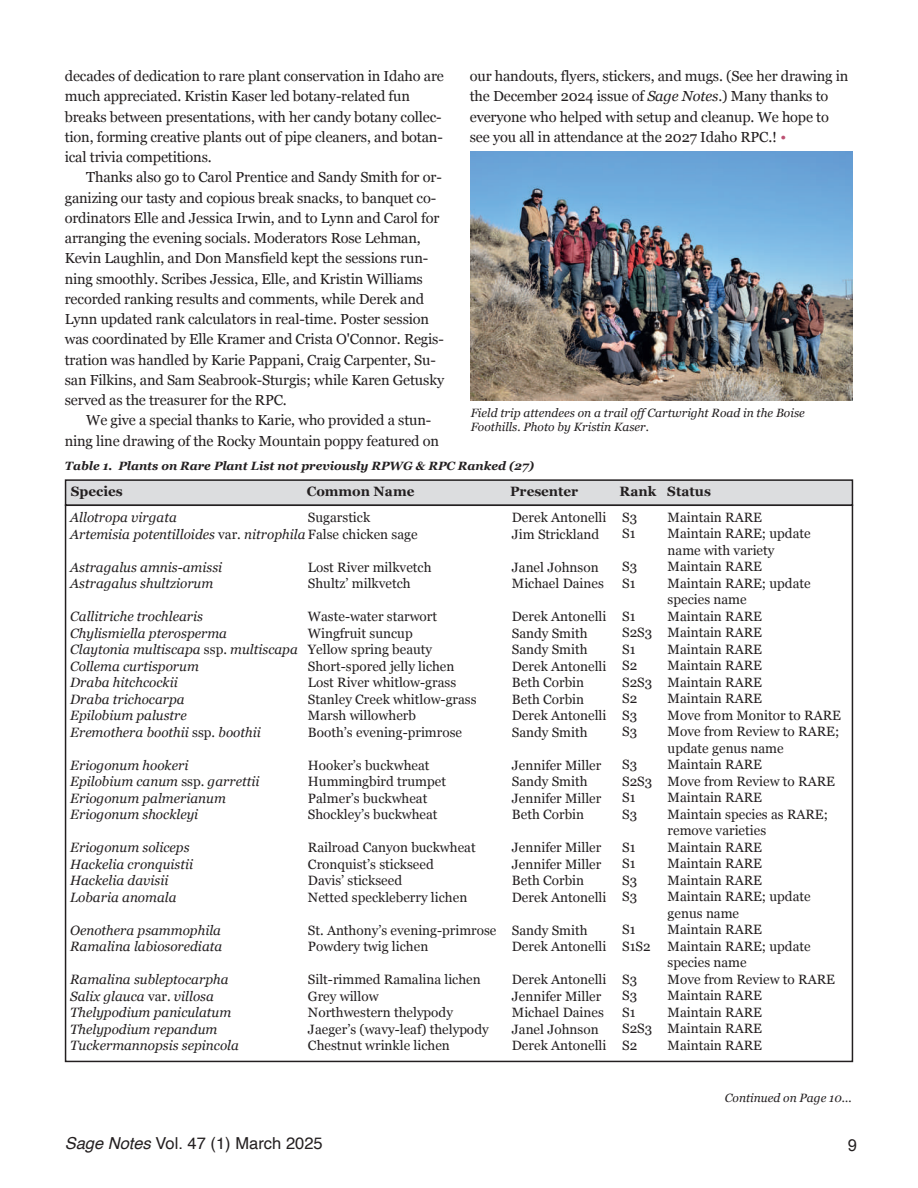
<style>
.page{position:relative;width:918px;height:1188px;background:#fff}
.page>*{position:absolute;margin:0;border:0;box-sizing:border-box;transform-origin:0 0}
.t1{font:16.5px "Helvetica";color:#231f20}
.t2{font:16.5px "Arial";color:#231f20}
.t3{font:14.55px/20.2px "Georgia";letter-spacing:-.01em;color:#231f20}
.t4{font:13.5px/16.5px "Georgia";color:#231f20}
.t5{font:italic 13.5px/16.5px "Georgia";letter-spacing:.005em;color:#231f20}
.t6{font:700 13.5px "Georgia";color:#231f20}
.t7{font:italic 12px/14.7px "Georgia";letter-spacing:.005em;color:#231f20}
.t8{font:italic 700 12px "Georgia";color:#231f20}
.s1{font-style:italic}
.s2{font-size:15px;color:#bc5172}
.s3{font-style:normal}
</style>
<div class="page">
<div style="left:66px;top:480px;width:786px;height:25px;background:#dcdddf"></div>
<div style="left:65px;top:479px;width:788px;height:27px;border:2px solid #231f20"></div>
<img style="left:471px;top:152px;width:382px;height:249px">
<p class="t3" style="left:65px;top:66px;width:381px">decades of dedication to rare plant conservation in Idaho are much appreciated. Kristin Kaser led botany-related fun breaks between presentations, with her candy botany collec&shy;tion, forming creative plants out of pipe cleaners, and botan&shy;ical trivia competitions.</p>
<p class="t3" style="left:65px;top:167px;width:381px;text-indent:21px">Thanks also go to Carol Prentice and Sandy Smith for or&shy;ganizing our tasty and copious break snacks, to banquet co&shy;ordinators Elle and Jessica Irwin, and to Lynn and Carol for arranging the evening socials. Moderators Rose Lehman, Kevin Laughlin, and Don Mansfield kept the sessions run&shy;ning smoothly. Scribes Jessica, Elle, and Kristin Williams recorded ranking results and comments, while Derek and Lynn updated rank calculators in real-time. Poster session was coordinated by Elle Kramer and Crista O'Connor. Regis&shy;tration was handled by Karie Pappani, Craig Carpenter, Su&shy;san Filkins, and Sam Seabrook-Sturgis; while Karen Getusky served as the treasurer for the RPC.</p>
<p class="t3" style="left:65px;top:410px;width:376px;text-indent:21px">We give a special thanks to Karie, who provided a stun&shy;ning line drawing of the Rocky Mountain poppy featured on</p>
<p class="t3" style="left:470px;top:66px;width:380px">our handouts, flyers, stickers, and mugs. (See her drawing in the December 2024 issue of <span class="s1">Sage Notes</span>.) Many thanks to everyone who helped with setup and cleanup. We hope to see you all in attendance at the 2027 Idaho RPC.! <span class="s2">•</span></p>
<p class="t7" style="left:471px;top:405px;width:336px">Field trip attendees on a trail off Cartwright Road in the Boise<br>Foothills. Photo by Kristin Kaser.</p>
<p class="t8" style="left:65px;top:459px;width:471px">Table 1. Plants on Rare Plant List not previously RPWG &amp; RPC Ranked (27)</p>
<p class="t6" style="left:71px;top:483px;width:53px">Species</p>
<p class="t6" style="left:307px;top:483px;width:109px">Common Name</p>
<p class="t6" style="left:510px;top:483px;width:70px">Presenter</p>
<p class="t6" style="left:620px;top:483px;width:93px">Rank Status</p>
<p class="t5" style="left:70px;top:509px;width:349px">Allotropa virgata<br>Artemisia potentilloides <span class="s3">var.</span> nitrophila <span class="s3">False chicken sage</span></p>
<p class="t5" style="left:70px;top:559px;width:154px">Astragalus amnis-amissi<br>Astragalus shultziorum</p>
<p class="t5" style="left:70px;top:608px;width:229px">Callitriche trochlearis<br>Chylismiella pterosperma<br>Claytonia multiscapa <span class="s3">ssp.</span> multiscapa<br>Collema curtisporum<br>Draba hitchcockii<br>Draba trichocarpa<br>Epilobium palustre<br>Eremothera boothii <span class="s3">ssp.</span> boothii</p>
<p class="t5" style="left:70px;top:757px;width:191px">Eriogonum hookeri<br>Epilobium canum <span class="s3">ssp.</span> garrettii<br>Eriogonum palmerianum<br>Eriogonum shockleyi</p>
<p class="t5" style="left:70px;top:839px;width:124px">Eriogonum soliceps<br>Hackelia cronquistii<br>Hackelia davisii<br>Lobaria anomala</p>
<p class="t5" style="left:70px;top:922px;width:154px">Oenothera psammophila<br>Ramalina labiosorediata</p>
<p class="t5" style="left:70px;top:971px;width:170px">Ramalina subleptocarpha<br>Salix glauca <span class="s3">var.</span> villosa<br>Thelypodium paniculatum<br>Thelypodium repandum<br>Tuckermannopsis sepincola</p>
<p class="t4" style="left:308px;top:509px;width:64px">Sugarstick</p>
<p class="t4" style="left:308px;top:559px;width:125px">Lost River milkvetch<br>Shultz’ milkvetch</p>
<p class="t4" style="left:308px;top:608px;width:170px">Waste-water starwort<br>Wingfruit suncup<br>Yellow spring beauty<br>Short-spored jelly lichen<br>Lost River whitlow-grass<br>Stanley Creek whitlow-grass<br>Marsh willowherb<br>Booth’s evening-primrose</p>
<p class="t4" style="left:308px;top:757px;width:140px">Hooker’s buckwheat<br>Hummingbird trumpet<br>Palmer’s buckwheat<br>Shockley’s buckwheat</p>
<p class="t4" style="left:308px;top:839px;width:169px">Railroad Canyon buckwheat<br>Cronquist’s stickseed<br>Davis’ stickseed<br>Netted speckleberry lichen</p>
<p class="t4" style="left:308px;top:922px;width:190px">St. Anthony’s evening-primrose<br>Powdery twig lichen</p>
<p class="t4" style="left:308px;top:971px;width:182px">Silt-rimmed Ramalina lichen<br>Grey willow<br>Northwestern thelypody<br>Jaeger’s (wavy-leaf) thelypody<br>Chestnut wrinkle lichen</p>
<p class="t4" style="left:512px;top:509px;width:96px">Derek Antonelli<br>Jim Strickland</p>
<p class="t4" style="left:512px;top:559px;width:93px">Janel Johnson<br>Michael Daines</p>
<p class="t4" style="left:512px;top:608px;width:96px">Derek Antonelli<br>Sandy Smith<br>Sandy Smith<br>Derek Antonelli<br>Beth Corbin<br>Beth Corbin<br>Derek Antonelli<br>Sandy Smith</p>
<p class="t4" style="left:512px;top:757px;width:91px">Jennifer Miller<br>Sandy Smith<br>Jennifer Miller<br>Beth Corbin</p>
<p class="t4" style="left:512px;top:839px;width:96px">Jennifer Miller<br>Jennifer Miller<br>Beth Corbin<br>Derek Antonelli</p>
<p class="t4" style="left:512px;top:922px;width:96px">Sandy Smith<br>Derek Antonelli</p>
<p class="t4" style="left:512px;top:971px;width:96px">Derek Antonelli<br>Jennifer Miller<br>Michael Daines<br>Janel Johnson<br>Derek Antonelli</p>
<p class="t4" style="left:622px;top:509px;width:16px">S3<br>S1</p>
<p class="t4" style="left:622px;top:558px;width:16px">S3<br>S1</p>
<p class="t4" style="left:622px;top:608px;width:31px">S1<br>S2S3<br>S1<br>S2<br>S2S3<br>S2<br>S3<br>S3</p>
<p class="t4" style="left:622px;top:756px;width:31px">S3<br>S2S3<br>S1<br>S3</p>
<p class="t4" style="left:622px;top:839px;width:16px">S1<br>S1<br>S3<br>S3</p>
<p class="t4" style="left:622px;top:921px;width:30px">S1<br>S1S2</p>
<p class="t4" style="left:622px;top:971px;width:31px">S3<br>S3<br>S1<br>S2S3<br>S2</p>
<p class="t4" style="left:668px;top:509px;width:175px">Maintain RARE<br>Maintain RARE; update name with variety<br>Maintain RARE<br>Maintain RARE; update species name<br>Maintain RARE<br>Maintain RARE<br>Maintain RARE<br>Maintain RARE<br>Maintain RARE<br>Maintain RARE<br>Move from Monitor to RARE<br>Move from Review to RARE; update genus name<br>Maintain RARE<br>Move from Review to RARE<br>Maintain RARE<br>Maintain species as RARE; remove varieties<br>Maintain RARE<br>Maintain RARE<br>Maintain RARE<br>Maintain RARE; update genus name<br>Maintain RARE<br>Maintain RARE; update species name<br>Move from Review to RARE<br>Maintain RARE<br>Maintain RARE<br>Maintain RARE<br>Maintain RARE</p>
<p class="t7" style="left:725px;top:1090px;width:128px">Continued on Page 10...</p>
<p class="t1" style="left:65px;top:1136px;width:259px"><span class="s1">Sage Notes</span> Vol. 47 (1) March 2025</p>
<p class="t2" style="left:848px;top:1136px;width:11px">9</p>
</div>
